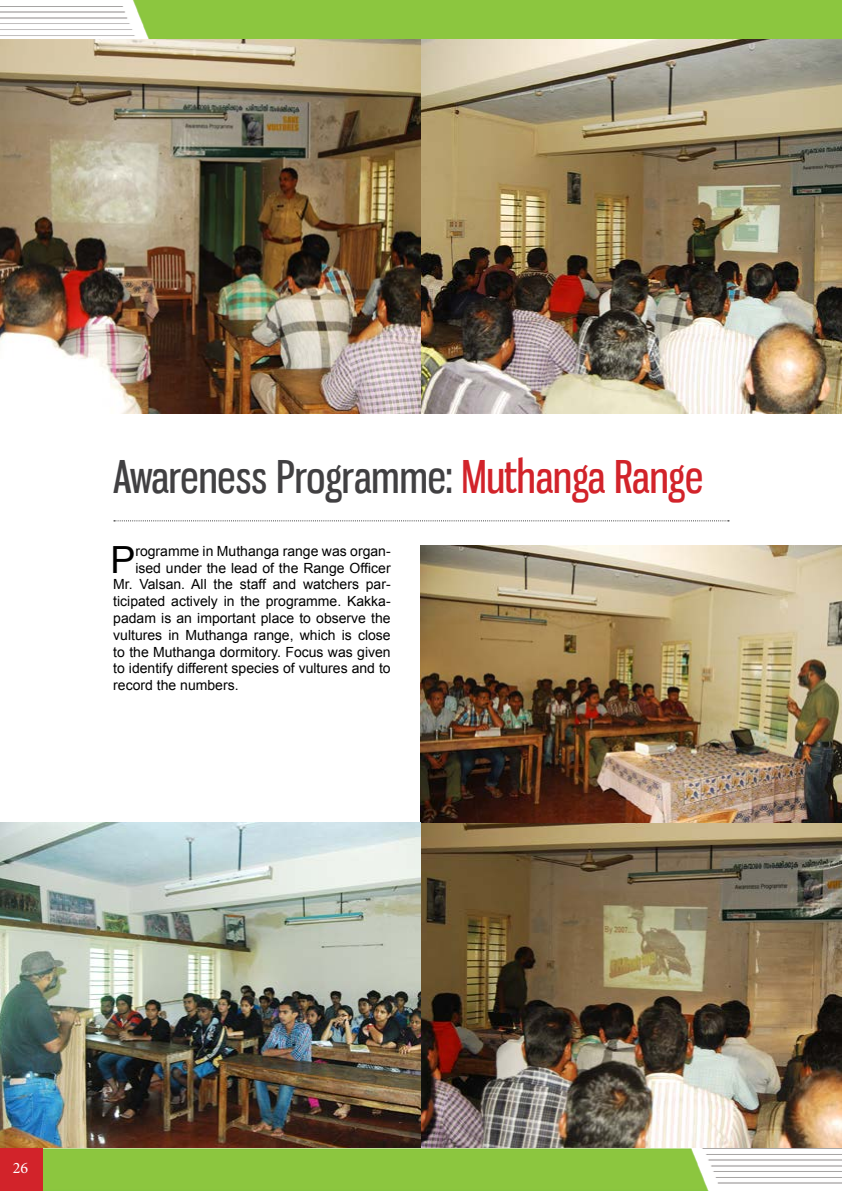
<style>
.page{position:relative;width:842px;height:1191px;background:#fff}
.page>*{position:absolute;margin:0;border:0;box-sizing:border-box;transform-origin:0 0}
.t1{font:44px "Gnuolane Rg";color:#414042}
.t2{font:37.5px "Arial";color:#000}
.t3{font:16px "Minion Pro";color:#fff}
.t4{font:14px "Arial";color:#000}
.s1{color:#d2232a}
</style>
<div class="page">
<img style="left:0;top:0;width:842px;height:1191px">
<img style="left:0;top:40px;width:421px;height:373px">
<img style="left:421px;top:40px;width:421px;height:373px">
<img style="left:421px;top:822px;width:421px;height:325px">
<img style="left:421px;top:545px;width:421px;height:277px">
<img style="left:0;top:822px;width:421px;height:325px">
<svg style="left:114px;top:520px;width:615px;height:1px"></svg>
<div style="left:0;top:1148px;width:43px;height:43px;background:#d2232a"></div>
<img style="left:841px;top:266px;width:1px;height:315px">
<img style="left:841px;top:678px;width:1px;height:315px">
<h1 class="t1" style="left:113px;top:450px;width:591px">Awareness Programme: <span class="s1">Muthanga Range</span></h1>
<h2 class="t2" style="left:110px;top:533px;width:26px">P</h2>
<p class="t4" style="left:135px;top:541px;width:257px">rogramme in Muthanga range was organ-</p>
<p class="t4" style="left:135px;top:558px;width:257px">ised under the lead of the Range Officer</p>
<p class="t4" style="left:113px;top:575px;width:279px">Mr. Valsan. All the staff and watchers par-</p>
<p class="t4" style="left:113px;top:591px;width:279px">ticipated actively in the programme. Kakka-</p>
<p class="t4" style="left:113px;top:608px;width:279px">padam is an important place to observe the</p>
<p class="t4" style="left:113px;top:625px;width:279px">vultures in Muthanga range, which is close</p>
<p class="t4" style="left:113px;top:642px;width:279px">to the Muthanga dormitory. Focus was given</p>
<p class="t4" style="left:113px;top:659px;width:279px">to identify different species of vultures and to</p>
<p class="t4" style="left:113px;top:675px;width:127px">record the numbers.</p>
<p class="t3" style="left:13px;top:1157px;width:17px">26</p>
</div>
